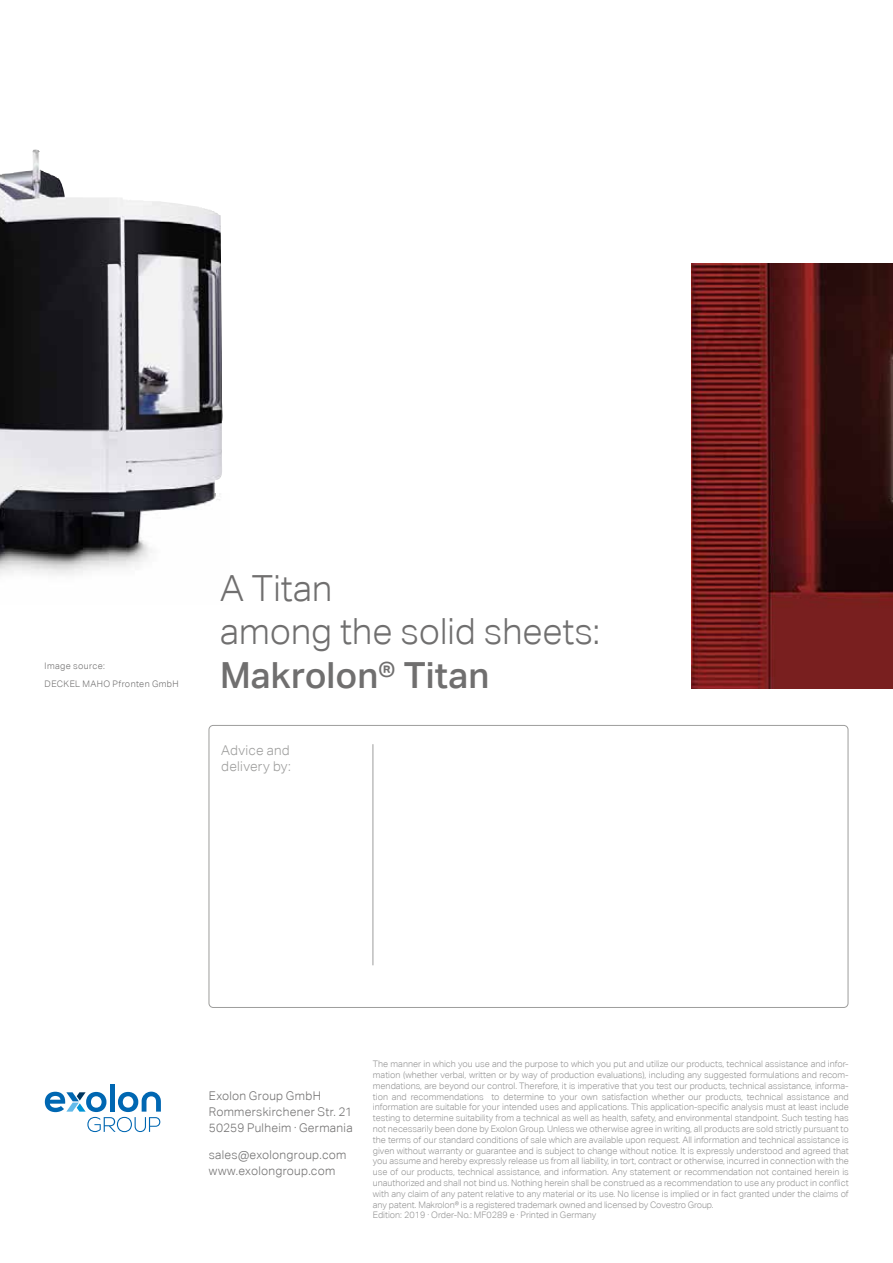
<style>
.page{position:relative;width:893px;height:1263px;background:#fff}
.page>*{position:absolute;margin:0;border:0;box-sizing:border-box;transform-origin:0 0}
.t1{font:300 36px/43.2px "Aktiv Grotesk";color:#706f6f}
.t2{font:500 36px "Aktiv Grotesk";letter-spacing:.005em;color:#706f6f}
.t3{font:300 13.5px/16.2px "Aktiv Grotesk";letter-spacing:.02em;color:#9d9d9c}
.t4{font:300 12px/15.8px "Aktiv Grotesk";letter-spacing:.025em;color:#706f6f}
.t5{font:300 9px/10.8px "Aktiv Grotesk";color:#878787}
.t6{font:300 9px/18px "Aktiv Grotesk";letter-spacing:.04em;color:#706f6f}
</style>
<div class="page">
<img style="left:0;top:149px;width:223px;height:426px">
<img style="left:691px;top:263px;width:189px;height:426px">
<img style="left:880px;top:263px;width:13px;height:426px">
<div style="left:209px;top:725px;width:639px;height:283px;border:1px solid #9d9d9c;border-radius:4px"></div>
<hr style="left:373px;top:744px;width:1px;height:221px;background:#9d9d9c">
<div style="left:110px;top:1084px;width:5px;height:27px;background:#0067b2"></div>
<svg style="left:45px;top:1091px;width:116px;height:41px"></svg>
<p class="t6" style="left:45px;top:657px;width:136px">Image source:<br>DECKEL MAHO Pfronten GmbH</p>
<h1 class="t1" style="left:220px;top:567px;width:381px">A Titan<br>among the solid sheets:</h1>
<h1 class="t2" style="left:220px;top:653px;width:271px">Makrolon® Titan</h1>
<h2 class="t3" style="left:221px;top:742px;width:71px">Advice and delivery by:</h2>
<h3 class="t4" style="left:209px;top:1088px;width:145px">Exolon Group GmbH<br>Rommerskirchener Str. 21<br>50259 Pulheim · Germania</h3>
<h3 class="t4" style="left:209px;top:1147px;width:139px">sales@exolongroup.com www.exolongroup.com</h3>
<p class="t5" style="left:373px;top:1058px;width:477px">The manner in which you use and the purpose to which you put and utilize our products, technical assistance and infor&shy;mation (whether verbal, written or by way of production evaluations), including any suggested formulations and recom&shy;mendations, are beyond our control. Therefore, it is imperative that you test our products, technical assistance, informa&shy;tion and recommendations to determine to your own satisfaction whether our products, technical assistance and information are suitable for your intended uses and applications. This application-specific analysis must at least include testing to determine suitability from a technical as well as health, safety, and environmental standpoint. Such testing has not necessarily been done by Exolon Group. Unless we otherwise agree in writing, all products are sold strictly pursuant to the terms of our standard conditions of sale which are available upon request. All information and technical assistance is given without warranty or guarantee and is subject to change without notice. It is expressly understood and agreed that you assume and hereby expressly release us from all liability, in tort, contract or otherwise, incurred in connection with the use of our products, technical assistance, and information. Any statement or recommendation not contained herein is unauthorized and shall not bind us. Nothing herein shall be construed as a recommendation to use any product in conflict with any claim of any patent relative to any material or its use. No license is implied or in fact granted under the claims of any patent. Makrolon® is a registered trademark owned and licensed by Covestro Group.<br>Edition: 2019 · Order-No.: MF0289 e · Printed in Germany</p>
</div>
